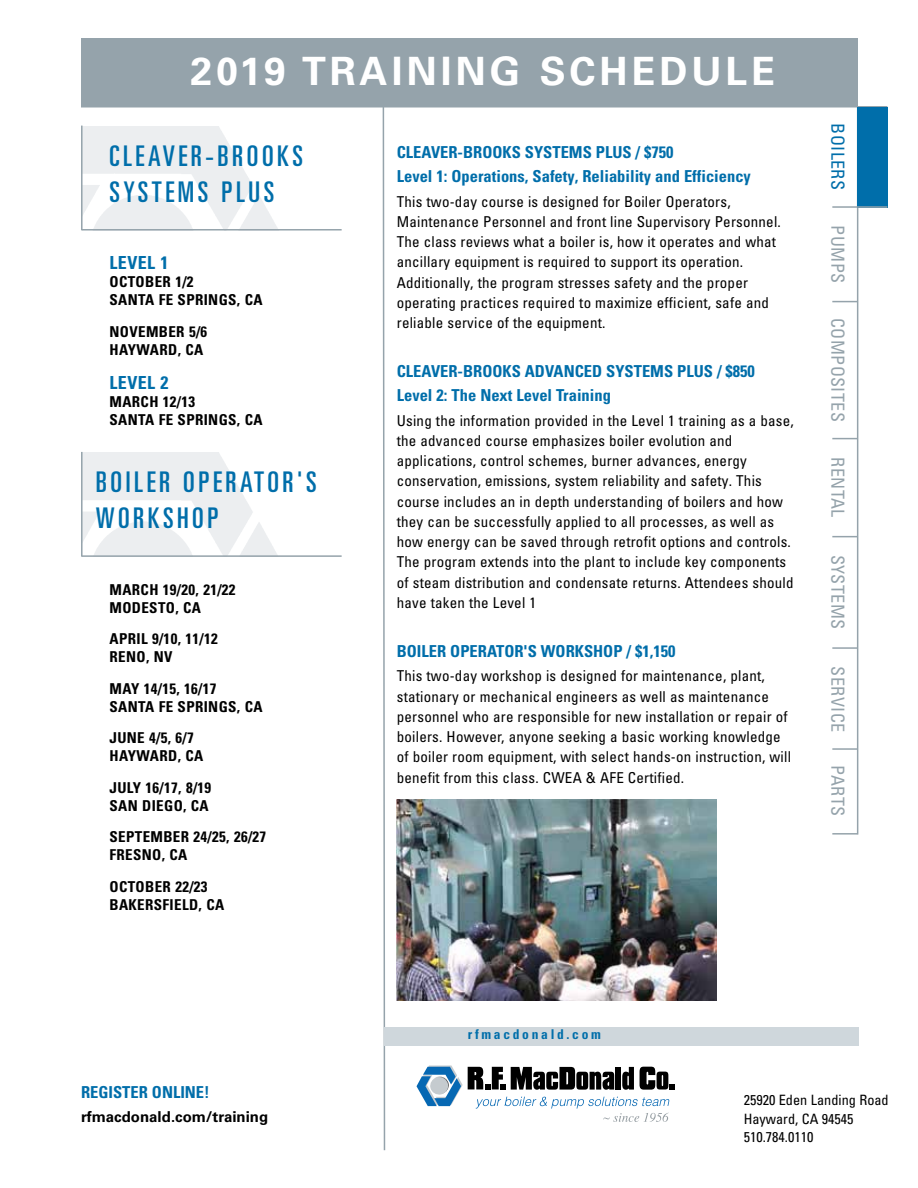
<style>
.page{position:relative;width:918px;height:1188px;background:#fff}
.page>*{position:absolute;margin:0;border:0;box-sizing:border-box;transform-origin:0 0}
.t1{font:700 39px "Univers LT Pro 65";letter-spacing:.1em;color:#fff}
.t2{font:ultra-condensed 28.5px/36px "Univers LT Pro";letter-spacing:.125em;color:#006eaa}
.t3{font:condensed 18px "Univers LT Pro";letter-spacing:.025em;color:#95a3ab}
.t4{font:700 condensed 18px "Univers LT Pro";letter-spacing:.025em;color:#006eaa}
.t5{font:condensed 18px "Univers LT Pro";letter-spacing:.025em;color:#006eaa}
.t6{font:700 condensed 16.5px/24.5px "Univers LT Pro";color:#006eaa}
.t7{font:condensed 15px/20.2px "Univers LT Pro";letter-spacing:.015em;color:#000}
.t8{font:700 condensed 15px/18px "Univers LT Pro";letter-spacing:.025em;color:#000}
.t9{font:700 15px "Univers LT Pro 65";color:#000}
.t10{font:condensed 14.25px/18.8px "Univers LT Pro";color:#000}
.t11{font:700 condensed 13.5px "Univers LT Pro";letter-spacing:.2em;color:#006eaa}
</style>
<div class="page">
<hr style="left:81px;top:126px;width:2px;height:104px;background:#95a3ab">
<hr style="left:81px;top:229px;width:261px;height:2px;background:#95a3ab">
<div style="left:81px;top:39px;width:777px;height:68px;background:#95a3ab"></div>
<svg style="left:417px;top:1065px;width:258px;height:57px"></svg>
<img style="left:397px;top:800px;width:320px;height:201px">
<hr style="left:81px;top:452px;width:2px;height:104px;background:#95a3ab">
<hr style="left:81px;top:555px;width:261px;height:2px;background:#95a3ab">
<svg style="left:382px;top:108px;width:4px;height:1043px"></svg>
<hr style="left:81px;top:106px;width:806px;height:2px;background:#95a3ab">
<hr style="left:857px;top:106px;width:1px;height:729px;background:#95a3ab">
<svg style="left:832px;top:301px;width:25px;height:1px"></svg>
<svg style="left:832px;top:438px;width:25px;height:1px"></svg>
<svg style="left:832px;top:536px;width:25px;height:1px"></svg>
<hr style="left:832px;top:647px;width:25px;height:2px;background:#95a3ab">
<hr style="left:832px;top:748px;width:25px;height:2px;background:#95a3ab">
<hr style="left:832px;top:833px;width:25px;height:2px;background:#95a3ab">
<div style="left:857px;top:108px;width:30px;height:100px;background:#006eaa"></div>
<hr style="left:832px;top:206px;width:55px;height:2px;background:#95a3ab">
<div style="left:384px;top:1027px;width:475px;height:19px;background:#cfd7dc"></div>
<h1 class="t1" style="left:190px;top:48px;width:586px">2019 TRAINING SCHEDULE</h1>
<h2 class="t2" style="left:110px;top:138px;width:195px">CLEAVER-BROOKS<br>SYSTEMS PLUS</h2>
<p class="t4" style="left:110px;top:252px;width:61px">LEVEL 1</p>
<p class="t8" style="left:110px;top:273px;width:155px">OCTOBER 1/2<br>SANTA FE SPRINGS, CA</p>
<p class="t8" style="left:110px;top:322px;width:99px">NOVEMBER 5/6<br>HAYWARD, CA</p>
<p class="t4" style="left:110px;top:371px;width:61px">LEVEL 2</p>
<p class="t8" style="left:110px;top:392px;width:155px">MARCH 12/13<br>SANTA FE SPRINGS, CA</p>
<h2 class="t2" style="left:96px;top:464px;width:222px">BOILER OPERATOR'S<br>WORKSHOP</h2>
<p class="t8" style="left:110px;top:580px;width:128px">MARCH 19/20, 21/22<br>MODESTO, CA</p>
<p class="t8" style="left:110px;top:630px;width:110px">APRIL 9/10, 11/12<br>RENO, NV</p>
<p class="t8" style="left:110px;top:679px;width:155px">MAY 14/15, 16/17<br>SANTA FE SPRINGS, CA</p>
<p class="t8" style="left:110px;top:729px;width:95px">JUNE 4/5, 6/7<br>HAYWARD, CA</p>
<p class="t8" style="left:110px;top:778px;width:103px">JULY 16/17, 8/19<br>SAN DIEGO, CA</p>
<p class="t8" style="left:110px;top:828px;width:158px">SEPTEMBER 24/25, 26/27<br>FRESNO, CA</p>
<p class="t8" style="left:110px;top:877px;width:116px">OCTOBER 22/23<br>BAKERSFIELD, CA</p>
<p class="t6" style="left:397px;top:139px;width:356px">CLEAVER-BROOKS SYSTEMS PLUS / $750<br>Level 1: Operations, Safety, Reliability and Efficiency</p>
<p class="t7" style="left:397px;top:191px;width:386px">This two-day course is designed for Boiler Operators, Maintenance Personnel and front line Supervisory Personnel.<br>The class reviews what a boiler is, how it operates and what ancillary equipment is required to support its operation.<br>Additionally, the program stresses safety and the proper operating practices required to maximize efficient, safe and reliable service of the equipment.</p>
<p class="t6" style="left:397px;top:359px;width:360px">CLEAVER-BROOKS ADVANCED SYSTEMS PLUS / $850<br>Level 2: The Next Level Training</p>
<p class="t7" style="left:397px;top:410px;width:399px">Using the information provided in the Level 1 training as a base, the advanced course emphasizes boiler evolution and applications, control schemes, burner advances, energy conservation, emissions, system reliability and safety. This course includes an in depth understanding of boilers and how they can be successfully applied to all processes, as well as how energy can be saved through retrofit options and controls.<br>The program extends into the plant to include key components of steam distribution and condensate returns. Attendees should have taken the Level 1</p>
<p class="t6" style="left:397px;top:639px;width:280px">BOILER OPERATOR'S WORKSHOP / $1,150</p>
<p class="t7" style="left:397px;top:666px;width:396px">This two-day workshop is designed for maintenance, plant, stationary or mechanical engineers as well as maintenance personnel who are responsible for new installation or repair of boilers. However, anyone seeking a basic working knowledge of boiler room equipment, with select hands-on instruction, will benefit from this class. CWEA &amp; AFE Certified.</p>
<p class="t5" style="left:849px;top:123px;width:68px;rotate:90deg">BOILERS</p>
<p class="t3" style="left:849px;top:225px;width:59px;rotate:90deg">PUMPS</p>
<p class="t3" style="left:849px;top:318px;width:106px;rotate:90deg">COMPOSITES</p>
<p class="t3" style="left:849px;top:457px;width:61px;rotate:90deg">RENTAL</p>
<p class="t3" style="left:849px;top:555px;width:76px;rotate:90deg">SYSTEMS</p>
<p class="t3" style="left:849px;top:666px;width:67px;rotate:90deg">SERVICE</p>
<p class="t3" style="left:849px;top:765px;width:52px;rotate:90deg">PARTS</p>
<p class="t11" style="left:468px;top:1026px;width:135px">rfmacdonald.com</p>
<p class="t6" style="left:81px;top:1080px;width:130px">REGISTER ONLINE!</p>
<p class="t9" style="left:81px;top:1108px;width:189px">rfmacdonald.com/training</p>
<p class="t10" style="left:744px;top:1090px;width:146px">25920 Eden Landing Road<br>Hayward, CA 94545<br>510.784.0110</p>
</div>
